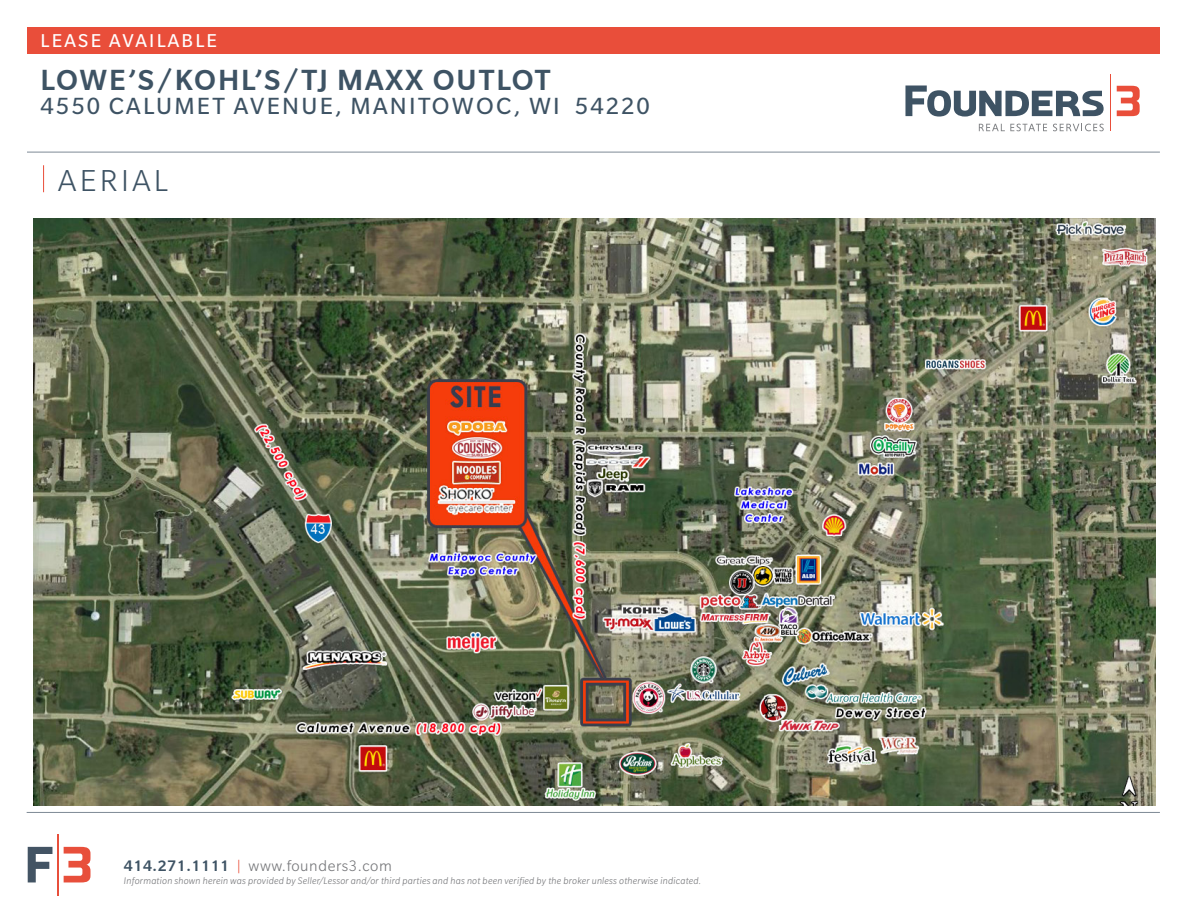
<style>
.page{position:relative;width:1188px;height:918px;background:#fff}
.page>*{position:absolute;margin:0;border:0;box-sizing:border-box;transform-origin:0 0}
.t1{font:300 33px "Slate Pro";letter-spacing:.1em;color:#3e5364}
.t2{font:500 31.5px "Slate Pro";letter-spacing:.06em;color:#3e5364}
.t3{font:25.5px "Slate Pro";letter-spacing:.09em;color:#3e5364}
.t4{font:20.25px "Slate Pro";letter-spacing:.11em;color:#fff}
.t5{font:300 16.5px "Slate Pro";letter-spacing:.035em;color:#757679}
.t6{font:italic 300 10.5px "Slate Pro";letter-spacing:.02em;color:#757679}
.s1{font-weight:500;color:#3e5364}
.s2{color:#e94e3a}
</style>
<div class="page">
<hr style="left:1110px;top:75px;width:1px;height:56px;background:#e94e3a">
<svg style="left:905px;top:86px;width:199px;height:31px"></svg>
<svg style="left:1117px;top:86px;width:23px;height:30px"></svg>
<svg style="left:979px;top:124px;width:68px;height:7px"></svg>
<svg style="left:1053px;top:124px;width:51px;height:7px"></svg>
<hr style="left:27px;top:152px;width:1133px;height:1px;background:#7d8995">
<div style="left:27px;top:27px;width:1133px;height:27px;background:#e94e3a"></div>
<hr style="left:58px;top:834px;width:1px;height:61px;background:#e84f3b">
<svg style="left:28px;top:847px;width:24px;height:35px"></svg>
<svg style="left:64px;top:847px;width:26px;height:35px"></svg>
<hr style="left:27px;top:812px;width:1133px;height:1px;background:#7d8995">
<svg style="left:43px;top:165px;width:1px;height:27px"></svg>
<img style="left:34px;top:218px;width:1122px;height:588px">
<p class="t4" style="left:41px;top:30px;width:178px">LEASE AVAILABLE</p>
<p class="t2" style="left:41px;top:60px;width:512px">LOWE’S/KOHL’S/TJ MAXX OUTLOT</p>
<p class="t3" style="left:41px;top:93px;width:611px">4550 CALUMET AVENUE, MANITOWOC, WI 54220</p>
<p class="t1" style="left:58px;top:164px;width:111px">AERIAL</p>
<p class="t5" style="left:124px;top:857px;width:270px"><span class="s1">414.271.1111</span> <span class="s2">|</span> www.founders3.com</p>
<p class="t6" style="left:124px;top:875px;width:579px">Information shown herein was provided by Seller/Lessor and/or third parties and has not been verified by the broker unless otherwise indicated.</p>
</div>
